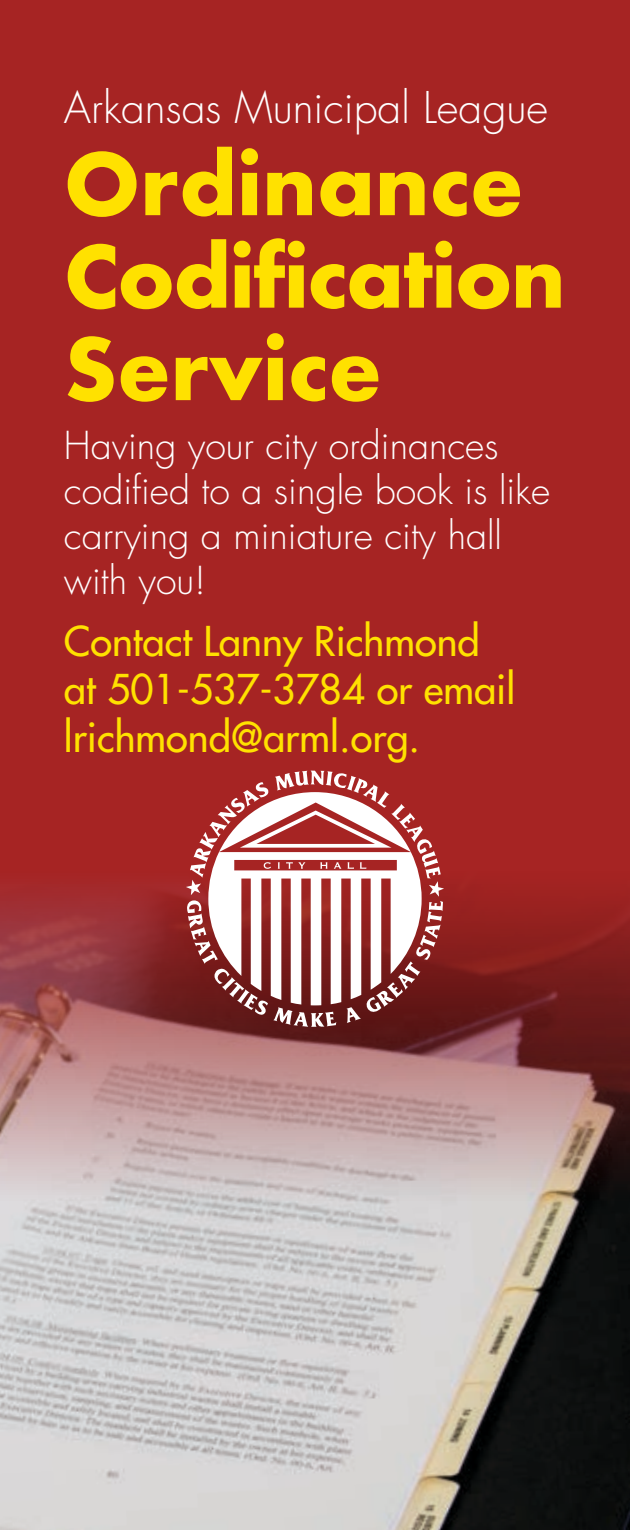
<style>
.page{position:relative;width:630px;height:1530px;background:#a62423}
.page>*{position:absolute;margin:0;border:0;box-sizing:border-box;transform-origin:0 0}
.t1{font:700 82.5px/92.5px "Futura";color:#ffe100}
.t2{font:300 42.5px "Futura";color:#fff}
.t3{font:40px/48px "Futura";color:#ffe100}
.t4{font:300 37.5px/45px "Futura";color:#fff}
</style>
<div class="page">
<img style="left:0;top:890px;width:630px;height:640px">
<svg style="left:186px;top:771px;width:258px;height:256px"></svg>
<p class="t2" style="left:64px;top:80px;width:486px">Arkansas Municipal League</p>
<h1 class="t1" style="left:64px;top:138px;width:503px">Ordinance<br>Codification<br>Service</h1>
<p class="t4" style="left:64px;top:423px;width:488px">Having your city ordinances codified to a single book is like carrying a miniature city hall with you!</p>
<p class="t3" style="left:64px;top:617px;width:453px">Contact Lanny Richmond at 501-537-3784 or email lrichmond@arml.org.</p>
</div>
